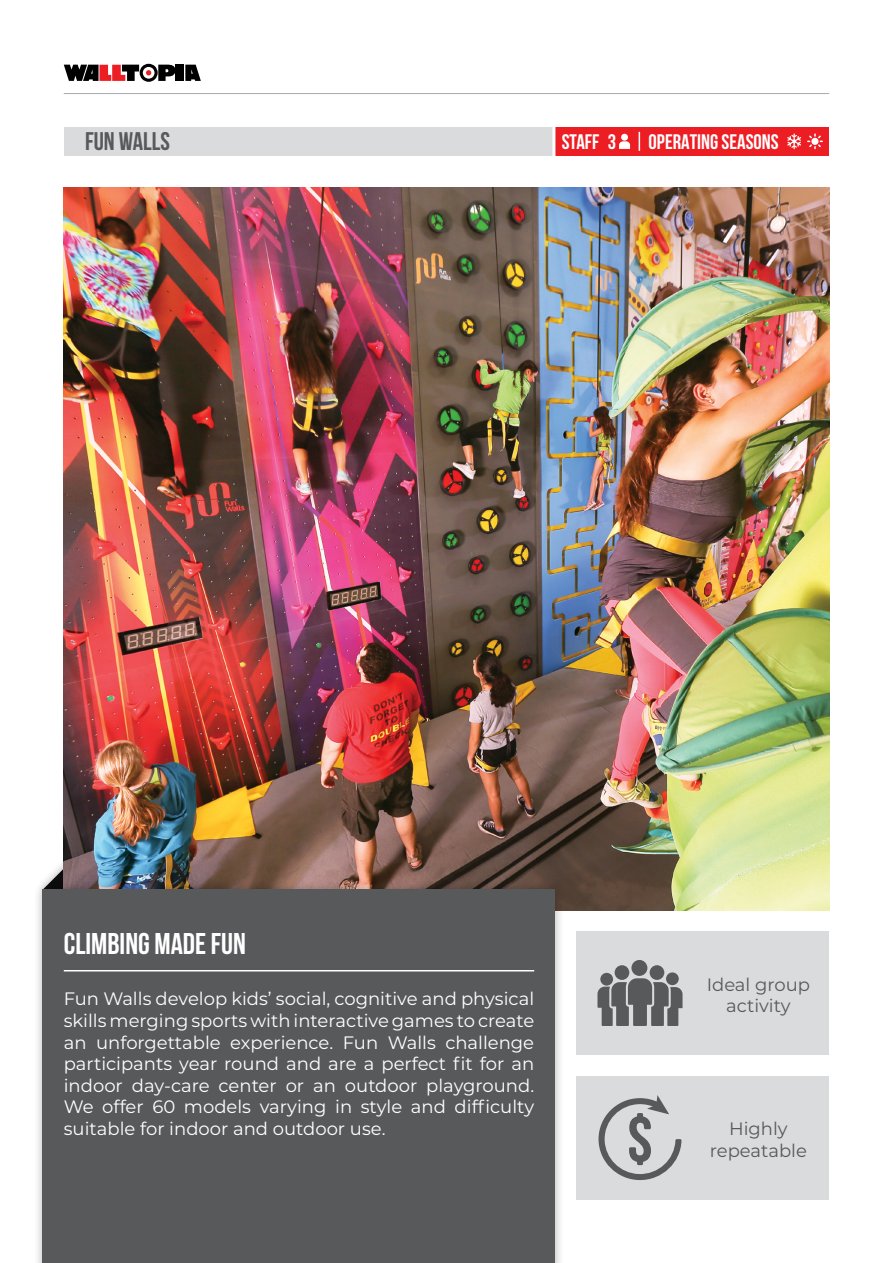
<style>
.page{position:relative;width:893px;height:1263px;background:#fff}
.page>*{position:absolute;margin:0;border:0;box-sizing:border-box;transform-origin:0 0}
.t1{font:700 30px "Bebas Neue";color:#fff}
.t2{font:700 25.5px "Bebas Neue";color:#58595b}
.t3{font:700 21px "Bebas Neue";color:#fff}
.t4{font:18px/21.6px "Montserrat";color:#fff;text-align:justify}
.t5{font:18px/21.6px "Montserrat";color:#58595b;text-align:center}
.s1{font-weight:400}
</style>
<div class="page">
<div style="left:176px;top:65px;width:8px;height:16px;background:#000"></div>
<svg style="left:185px;top:65px;width:16px;height:16px"></svg>
<svg style="left:64px;top:64px;width:112px;height:18px"></svg>
<div style="left:64px;top:127px;width:491px;height:28px;background:#dadbdc"></div>
<div style="left:555px;top:127px;width:274px;height:28px;background:#ed1d24"></div>
<hr style="left:552px;top:127px;width:3px;height:29px;background:#fff">
<svg style="left:787px;top:133px;width:14px;height:16px"></svg>
<svg style="left:807px;top:133px;width:16px;height:16px"></svg>
<svg style="left:639px;top:132px;width:1px;height:19px"></svg>
<svg style="left:619px;top:134px;width:11px;height:15px"></svg>
<div style="left:577px;top:931px;width:252px;height:123px;background:#dadbdc"></div>
<div style="left:577px;top:1076px;width:252px;height:123px;background:#dadbdc"></div>
<svg style="left:46px;top:847px;width:18px;height:33px"></svg>
<img style="left:64px;top:187px;width:765px;height:723px">
<div style="left:33px;top:880px;width:532px;height:383px;background:#000;opacity:.3"></div>
<div style="left:43px;top:890px;width:512px;height:373px;background:#58595b"></div>
<hr style="left:64px;top:93px;width:765px;height:1px;background:#a7a9ac">
<hr style="left:64px;top:970px;width:470px;height:1px;background:#fff">
<div style="left:600px;top:973px;width:13px;height:12px;background:#58595b;border-radius:50%"></div>
<svg style="left:666px;top:972px;width:13px;height:13px"></svg>
<div style="left:650px;top:965px;width:14px;height:15px;background:#58595b;border-radius:50%"></div>
<div style="left:615px;top:965px;width:14px;height:15px;background:#58595b;border-radius:50%"></div>
<svg style="left:597px;top:978px;width:85px;height:48px"></svg>
<div style="left:631px;top:960px;width:16px;height:16px;background:#58595b;border-radius:50%"></div>
<svg style="left:598px;top:1095px;width:83px;height:85px"></svg>
<h2 class="t2" style="left:85px;top:128px;width:86px">FUN WALLS</h2>
<p class="t3" style="left:562px;top:130px;width:56px">STAFF <span class="s1">3</span></p>
<p class="t3" style="left:649px;top:130px;width:132px">OPERATING SEASONS</p>
<h1 class="t1" style="left:64px;top:927px;width:184px">CLIMBING MADE FUN</h1>
<p class="t4" style="left:64px;top:987px;width:472px">Fun Walls develop kids’ social, cognitive and physical skills merging sports with interactive games to create an unforgettable experience. Fun Walls challenge participants year round and are a perfect fit for an indoor day-care center or an outdoor playground.<br>We offer 60 models varying in style and difficulty suitable for indoor and outdoor use.</p>
<p class="t5" style="left:707px;top:973px;width:105px">Ideal group activity</p>
<p class="t5" style="left:710px;top:1117px;width:99px">Highly repeatable</p>
</div>
